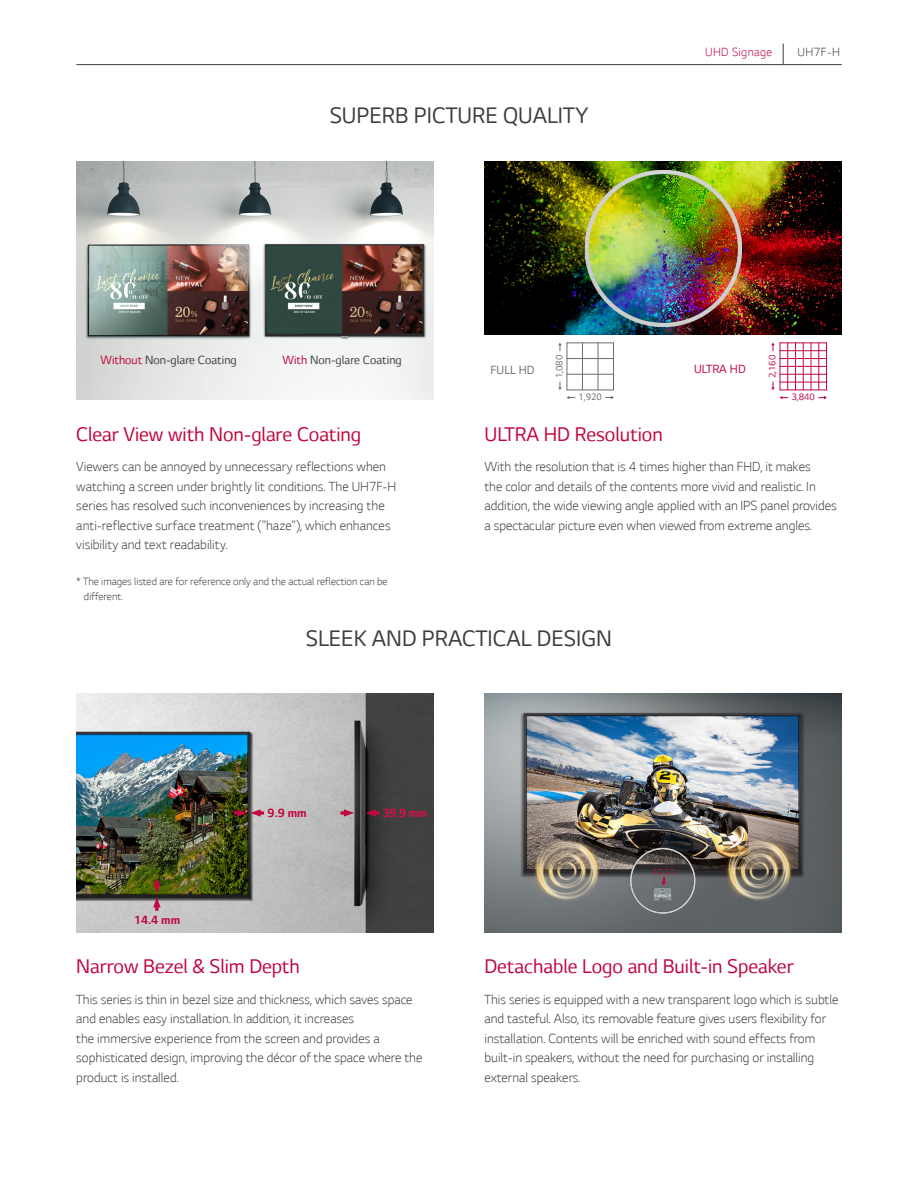
<style>
.page{position:relative;width:918px;height:1188px;background:#fff}
.page>*{position:absolute;margin:0;border:0;box-sizing:border-box;transform-origin:0 0}
.t1{font:25.5px "LG Smart";color:#3e3e3f}
.t2{font:22.5px "LG Smart";color:#c0073e}
.t3{font:300 15px/19.5px "LG Smart";color:#3e3e3f}
.t4{font:13.5px "LG Smart";color:#3e3e3f}
.t5{font:700 13.5px "LG Smart";color:#c0073e}
.t6{font:300 13.5px "LG Smart";letter-spacing:.025em;color:#c0073e}
.정규{font:13.5px "LG Smart";color:#c0073e}
.t7{font:300 13.5px "LG Smart";color:#3e3e3f}
.t8{font:700 13.5px "LG Smart";color:#d70f46}
.정규-2{font:13.5px "LG Smart";color:#6c6d70}
.t9{font:300 12px "LG Smart";color:#3e3e3f}
.정규-3{font:10.5px "LG Smart";color:#6c6d70}
.정규-4{font:10.5px "LG Smart";color:#c0073e}
.s1{color:#c0073e}
</style>
<div class="page">
<hr style="left:76px;top:64px;width:766px;height:1px;background:#3e3e3f">
<svg style="left:783px;top:44px;width:1px;height:21px"></svg>
<img style="left:76px;top:694px;width:357px;height:238px">
<svg style="left:366px;top:809px;width:13px;height:8px"></svg>
<svg style="left:340px;top:809px;width:14px;height:8px"></svg>
<svg style="left:234px;top:809px;width:30px;height:8px"></svg>
<svg style="left:153px;top:880px;width:8px;height:31px"></svg>
<img style="left:485px;top:694px;width:357px;height:238px">
<img style="left:628px;top:846px;width:70px;height:70px">
<svg style="left:653px;top:868px;width:21px;height:18px"></svg>
<img style="left:76px;top:162px;width:357px;height:238px">
<img style="left:485px;top:162px;width:357px;height:172px">
<img style="left:582px;top:166px;width:164px;height:163px">
<svg style="left:558px;top:342px;width:4px;height:9px"></svg>
<hr style="left:613px;top:343px;width:1px;height:47px;background:#6c6d70">
<hr style="left:567px;top:342px;width:1px;height:48px;background:#6c6d70">
<hr style="left:582px;top:342px;width:1px;height:48px;background:#6c6d70">
<hr style="left:598px;top:342px;width:1px;height:48px;background:#6c6d70">
<hr style="left:567px;top:342px;width:47px;height:1px;background:#6c6d70">
<hr style="left:567px;top:358px;width:47px;height:1px;background:#6c6d70">
<hr style="left:567px;top:374px;width:47px;height:1px;background:#6c6d70">
<hr style="left:567px;top:390px;width:47px;height:1px;background:#6c6d70">
<svg style="left:567px;top:396px;width:8px;height:3px"></svg>
<svg style="left:558px;top:382px;width:4px;height:8px"></svg>
<svg style="left:605px;top:396px;width:9px;height:3px"></svg>
<svg style="left:771px;top:342px;width:4px;height:9px"></svg>
<hr style="left:826px;top:343px;width:1px;height:47px;background:#c0073e">
<hr style="left:780px;top:342px;width:1px;height:48px;background:#c0073e">
<hr style="left:795px;top:342px;width:1px;height:48px;background:#c0073e">
<hr style="left:803px;top:342px;width:1px;height:48px;background:#c0073e">
<hr style="left:787px;top:342px;width:1px;height:48px;background:#c0073e">
<hr style="left:818px;top:343px;width:1px;height:47px;background:#c0073e">
<hr style="left:811px;top:342px;width:1px;height:48px;background:#c0073e">
<hr style="left:780px;top:342px;width:47px;height:1px;background:#c0073e">
<hr style="left:780px;top:366px;width:47px;height:1px;background:#c0073e">
<hr style="left:780px;top:382px;width:47px;height:1px;background:#c0073e">
<hr style="left:780px;top:358px;width:47px;height:1px;background:#c0073e">
<hr style="left:780px;top:350px;width:47px;height:1px;background:#c0073e">
<hr style="left:780px;top:374px;width:47px;height:1px;background:#c0073e">
<hr style="left:780px;top:390px;width:47px;height:1px;background:#c0073e">
<svg style="left:780px;top:396px;width:8px;height:3px"></svg>
<svg style="left:771px;top:382px;width:4px;height:8px"></svg>
<svg style="left:818px;top:396px;width:9px;height:3px"></svg>
<p class="t1" style="left:330px;top:101px;width:260px">SUPERB PICTURE QUALITY</p>
<p class="t6" style="left:705px;top:45px;width:69px">UHD Signage</p>
<p class="t7" style="left:797px;top:45px;width:44px">UH7F-H</p>
<p class="t4" style="left:101px;top:353px;width:138px"><span class="s1">Without</span> Non-glare Coating</p>
<p class="t4" style="left:283px;top:353px;width:121px"><span class="s1">With</span> Non-glare Coating</p>
<p class="t2" style="left:76px;top:422px;width:286px">Clear View with Non-glare Coating</p>
<p class="t3" style="left:76px;top:457px;width:322px">Viewers can be annoyed by unnecessary reflections when watching a screen under brightly lit conditions. The UH7F-H series has resolved such inconveniences by increasing the anti-reflective surface treatment ("haze"), which enhances visibility and text readability.</p>
<p class="t9" style="left:76px;top:575px;width:313px">* The images listed are for reference only and the actual reflection can be</p>
<p class="t9" style="left:84px;top:590px;width:40px">different.</p>
<p class="정규-3" style="left:554px;top:378px;width:25px;rotate:-90deg">1,080</p>
<p class="정규-2" style="left:491px;top:362px;width:46px">FULL HD</p>
<p class="정규" style="left:694px;top:362px;width:53px">ULTRA HD</p>
<p class="정규-3" style="left:578px;top:391px;width:25px">1,920</p>
<p class="정규-4" style="left:767px;top:378px;width:25px;rotate:-90deg">2,160</p>
<p class="정규-4" style="left:792px;top:391px;width:25px">3,840</p>
<p class="t2" style="left:485px;top:422px;width:180px">ULTRA HD Resolution</p>
<p class="t3" style="left:485px;top:457px;width:354px">With the resolution that is 4 times higher than FHD, it makes<br>the color and details of the contents more vivid and realistic. In addition, the wide viewing angle applied with an IPS panel provides a spectacular picture even when viewed from extreme angles.</p>
<p class="t1" style="left:306px;top:625px;width:308px">SLEEK AND PRACTICAL DESIGN</p>
<p class="t5" style="left:134px;top:913px;width:48px">14.4 mm</p>
<p class="t5" style="left:268px;top:805px;width:41px">9.9 mm</p>
<p class="t8" style="left:382px;top:805px;width:46px">39.9 mm</p>
<p class="t2" style="left:76px;top:954px;width:225px">Narrow Bezel &amp; Slim Depth</p>
<p class="t3" style="left:76px;top:989px;width:338px">This series is thin in bezel size and thickness, which saves space and enables easy installation. In addition, it increases</p>
<p class="t3" style="left:76px;top:1028px;width:348px">the immersive experience from the screen and provides a sophisticated design, improving the décor of the space where the product is installed.</p>
<p class="t2" style="left:485px;top:954px;width:311px">Detachable Logo and Built-in Speaker</p>
<p class="t3" style="left:485px;top:989px;width:355px">This series is equipped with a new transparent logo which is subtle and tasteful. Also, its removable feature gives users flexibility for installation. Contents will be enriched with sound effects from built-in speakers, without the need for purchasing or installing external speakers.</p>
</div>
